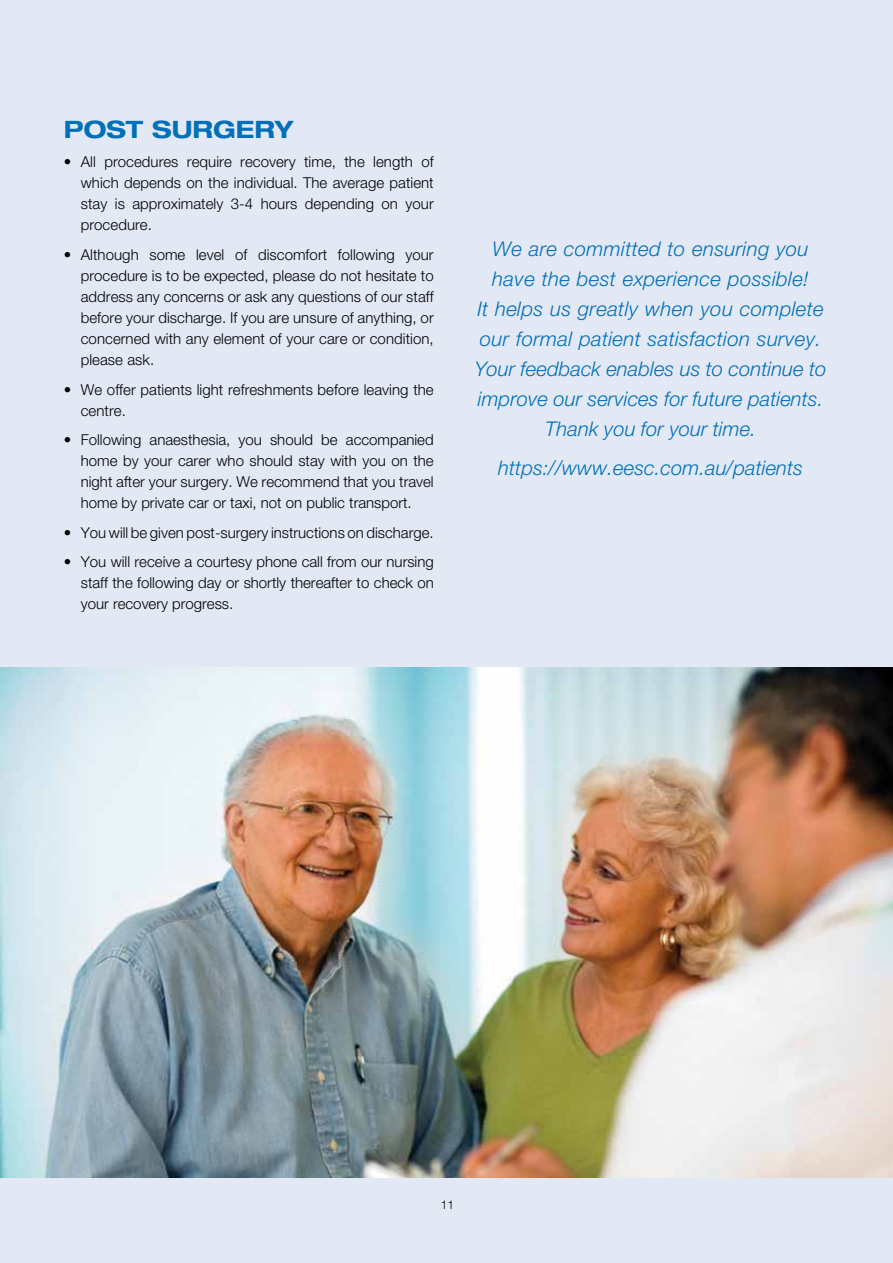
<style>
.page{position:relative;width:893px;height:1263px;background:#e3e8f5}
.page>*{position:absolute;margin:0;border:0;box-sizing:border-box;transform-origin:0 0}
.t1{font:700 expanded 24px "Helvetica Neue";color:#0070b9}
.t2{font:italic 300 20.25px/30px "Helvetica Neue";letter-spacing:.015em;color:#0070b9;text-align:center}
.t3{font:300 15px/21px "Helvetica Neue";letter-spacing:.005em;color:#000;text-align:justify}
.t4{font:300 12px "Helvetica Neue";color:#000}
</style>
<div class="page">
<img style="left:0;top:667px;width:893px;height:511px">
<h1 class="t1" style="left:64px;top:114px;width:231px">POST SURGERY</h1>
<p class="t3" style="left:81px;top:151px;width:354px;text-indent:-17px">• All procedures require recovery time, the length of which depends on the individual. The average patient stay is approximately 3-4 hours depending on your procedure.</p>
<p class="t3" style="left:81px;top:244px;width:354px;text-indent:-17px">• Although some level of discomfort following your procedure is to be expected, please do not hesitate to address any concerns or ask any questions of our staff before your discharge. If you are unsure of anything, or concerned with any element of your care or condition, please ask.</p>
<p class="t3" style="left:81px;top:378px;width:354px;text-indent:-17px">• We offer patients light refreshments before leaving the centre.</p>
<p class="t3" style="left:81px;top:429px;width:354px;text-indent:-17px">• Following anaesthesia, you should be accompanied home by your carer who should stay with you on the night after your surgery. We recommend that you travel home by private car or taxi, not on public transport.</p>
<p class="t3" style="left:64px;top:521px;width:371px">• You will be given post-surgery instructions on discharge.</p>
<p class="t3" style="left:81px;top:551px;width:354px;text-indent:-17px">• You will receive a courtesy phone call from our nursing staff the following day or shortly thereafter to check on your recovery progress.</p>
<p class="t2" style="left:475px;top:234px;width:353px">We are committed to ensuring you have the best experience possible!<br>It helps us greatly when you complete our formal patient satisfaction survey.<br>Your feedback enables us to continue to improve our services for future patients.<br>Thank you for your time.</p>
<h2 class="t2" style="left:498px;top:452px;width:306px">https://www.eesc.com.au/patients</h2>
<p class="t4" style="left:441px;top:1197px;width:15px">11</p>
</div>
